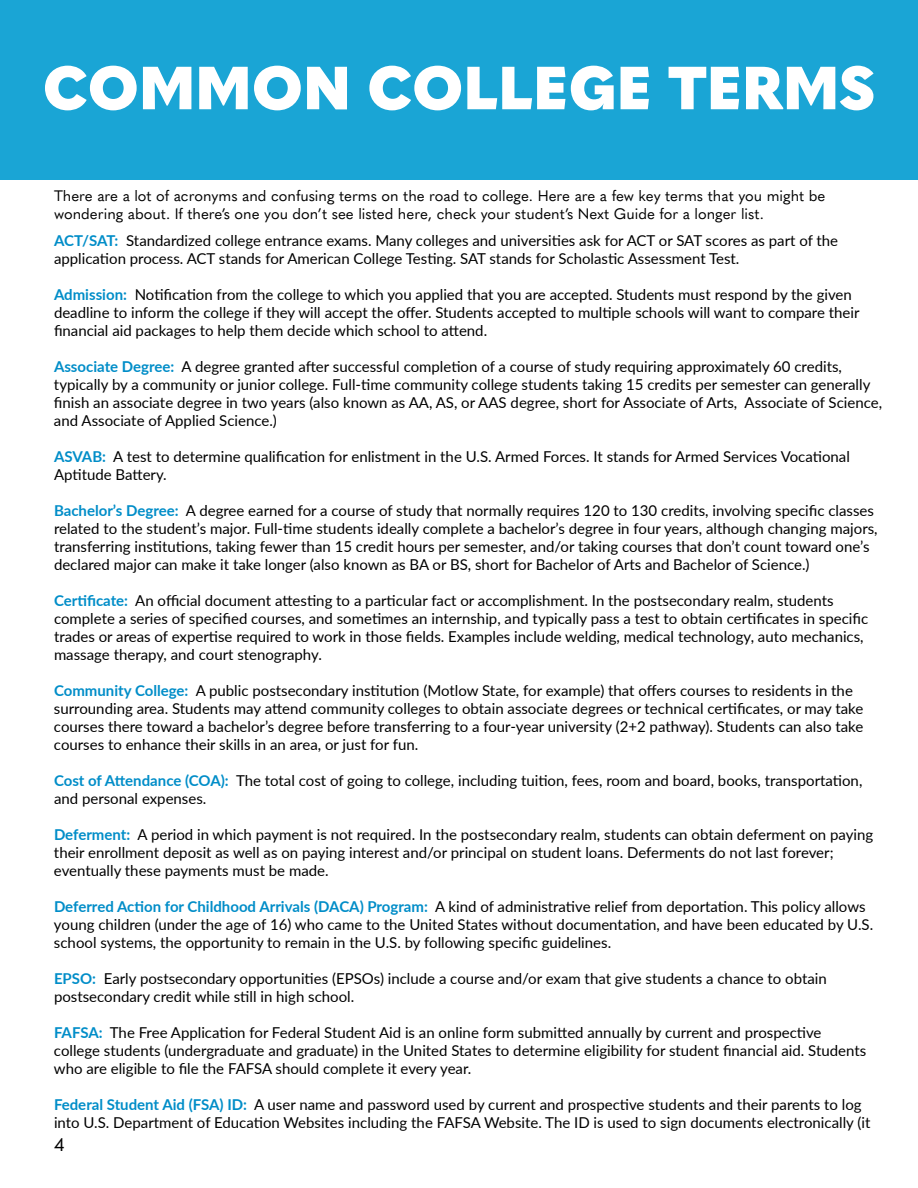
<style>
.page{position:relative;width:918px;height:1188px;background:#fff}
.page>*{position:absolute;margin:0;border:0;box-sizing:border-box;transform-origin:0 0}
.t1{font:900 60px "Quasimoda";color:#fff}
.t2{font:18px "Quasimoda";color:#000}
.t3{font:15px/18px "Lato";color:#000}
.t4{font:15px/18px "Quasimoda";color:#000}
.s1{font-weight:700;color:#008dc8}
</style>
<div class="page">
<div style="left:0;top:0;width:918px;height:179px;background:#1aa5d5"></div>
<h1 class="t1" style="left:43px;top:63px;width:834px">COMMON COLLEGE TERMS</h1>
<p class="t4" style="left:54px;top:188px;width:773px">There are a lot of acronyms and confusing terms on the road to college. Here are a few key terms that you might be wondering about. If there’s one you don’t see listed here, check your student’s Next Guide for a longer list.</p>
<p class="t3" style="left:54px;top:231px;width:786px"><span class="s1">ACT/SAT:</span> Standardized college entrance exams. Many colleges and universities ask for ACT or SAT scores as part of the application process. ACT stands for American College Testing. SAT stands for Scholastic Assessment Test.</p>
<p class="t3" style="left:54px;top:285px;width:807px"><span class="s1">Admission:</span> Notification from the college to which you applied that you are accepted. Students must respond by the given deadline to inform the college if they will accept the offer. Students accepted to multiple schools will want to compare their financial aid packages to help them decide which school to attend.</p>
<p class="t3" style="left:54px;top:357px;width:830px"><span class="s1">Associate Degree:</span> A degree granted after successful completion of a course of study requiring approximately 60 credits, typically by a community or junior college. Full-time community college students taking 15 credits per semester can generally finish an associate degree in two years (also known as AA, AS, or AAS degree, short for Associate of Arts, Associate of Science, and Associate of Applied Science.)</p>
<p class="t3" style="left:54px;top:447px;width:797px"><span class="s1">ASVAB:</span> A test to determine qualification for enlistment in the U.S. Armed Forces. It stands for Armed Services Vocational<br>Aptitude Battery.</p>
<p class="t3" style="left:54px;top:501px;width:825px"><span class="s1">Bachelor’s Degree:</span> A degree earned for a course of study that normally requires 120 to 130 credits, involving specific classes related to the student’s major. Full-time students ideally complete a bachelor’s degree in four years, although changing majors, transferring institutions, taking fewer than 15 credit hours per semester, and/or taking courses that don’t count toward one’s declared major can make it take longer (also known as BA or BS, short for Bachelor of Arts and Bachelor of Science.)</p>
<p class="t3" style="left:54px;top:591px;width:816px"><span class="s1">Certificate:</span> An official document attesting to a particular fact or accomplishment. In the postsecondary realm, students complete a series of specified courses, and sometimes an internship, and typically pass a test to obtain certificates in specific trades or areas of expertise required to work in those fields. Examples include welding, medical technology, auto mechanics, massage therapy, and court stenography.</p>
<p class="t3" style="left:54px;top:681px;width:811px"><span class="s1">Community College:</span> A public postsecondary institution (Motlow State, for example) that offers courses to residents in the surrounding area. Students may attend community colleges to obtain associate degrees or technical certificates, or may take courses there toward a bachelor’s degree before transferring to a four-year university (2+2 pathway). Students can also take courses to enhance their skills in an area, or just for fun.</p>
<p class="t3" style="left:54px;top:771px;width:810px"><span class="s1">Cost of Attendance (COA):</span> The total cost of going to college, including tuition, fees, room and board, books, transportation, and personal expenses.</p>
<p class="t3" style="left:54px;top:825px;width:821px"><span class="s1">Deferment:</span> A period in which payment is not required. In the postsecondary realm, students can obtain deferment on paying their enrollment deposit as well as on paying interest and/or principal on student loans. Deferments do not last forever; eventually these payments must be made.</p>
<p class="t3" style="left:54px;top:897px;width:821px"><span class="s1">Deferred Action for Childhood Arrivals (DACA) Program:</span> A kind of administrative relief from deportation. This policy allows young children (under the age of 16) who came to the United States without documentation, and have been educated by U.S. school systems, the opportunity to remain in the U.S. by following specific guidelines.</p>
<p class="t3" style="left:54px;top:969px;width:774px"><span class="s1">EPSO:</span> Early postsecondary opportunities (EPSOs) include a course and/or exam that give students a chance to obtain postsecondary credit while still in high school.</p>
<p class="t3" style="left:54px;top:1023px;width:814px"><span class="s1">FAFSA:</span> The Free Application for Federal Student Aid is an online form submitted annually by current and prospective college students (undergraduate and graduate) in the United States to determine eligibility for student financial aid. Students who are eligible to file the FAFSA should complete it every year.</p>
<p class="t3" style="left:54px;top:1095px;width:818px"><span class="s1">Federal Student Aid (FSA) ID:</span> A user name and password used by current and prospective students and their parents to log into U.S. Department of Education Websites including the FAFSA Website. The ID is used to sign documents electronically (it</p>
<p class="t2" style="left:54px;top:1137px;width:12px">4</p>
</div>
